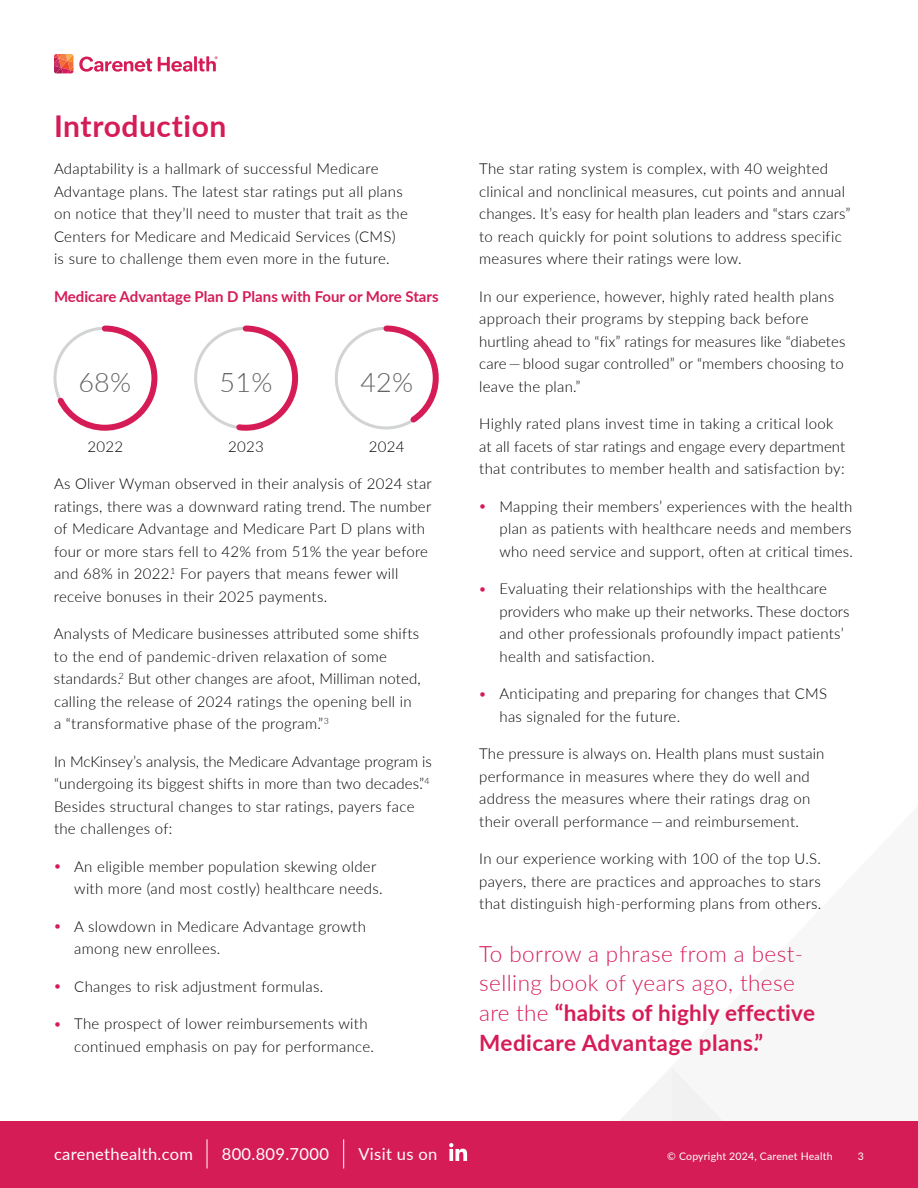
<style>
.page{position:relative;width:918px;height:1188px;background:#fff}
.page>*{position:absolute;margin:0;border:0;box-sizing:border-box;transform-origin:0 0}
.t1{font:700 30px "Lato";letter-spacing:.02em;color:#d51c57}
.t2{font:300 27px "Lato";color:#636466}
.t3{font:300 22.5px/30px "Lato";letter-spacing:.02em;color:#d51c57}
.t4{font:16.5px "Lato";letter-spacing:.02em;color:#fff}
.t5{font:300 15px/22.5px "Lato";letter-spacing:.02em;color:#000}
.t6{font:700 15px "Lato";color:#d51c57}
.t7{font:10.5px "Lato";letter-spacing:.02em;color:#fff}
.s1{font-weight:400;font-size:12px;color:#d51c57}
.s2{font-weight:700}
</style>
<div class="page">
<div style="left:671px;top:1067px;width:52px;height:54px;background:#f3f4f4"></div>
<div style="left:0;top:1121px;width:918px;height:67px;background:#d51c57"></div>
<svg style="left:158px;top:57px;width:34px;height:15px"></svg>
<hr style="left:194px;top:56px;width:3px;height:15px;background:#d51c57">
<svg style="left:198px;top:56px;width:20px;height:15px"></svg>
<svg style="left:79px;top:57px;width:73px;height:15px"></svg>
<svg style="left:54px;top:54px;width:19px;height:19px"></svg>
<hr style="left:207px;top:1139px;width:1px;height:30px;background:#fff">
<hr style="left:343px;top:1139px;width:1px;height:30px;background:#fff">
<svg style="left:449px;top:1143px;width:18px;height:18px"></svg>
<svg style="left:53px;top:325px;width:105px;height:106px"></svg>
<svg style="left:233px;top:325px;width:66px;height:106px"></svg>
<svg style="left:380px;top:325px;width:59px;height:103px"></svg>
<h1 class="t1" style="left:54px;top:103px;width:174px">Introduction</h1>
<p class="t5" style="left:54px;top:157px;width:355px">Adaptability is a hallmark of successful Medicare Advantage plans. The latest star ratings put all plans on notice that they’ll need to muster that trait as the Centers for Medicare and Medicaid Services (CMS) is sure to challenge them even more in the future.</p>
<p class="t5" style="left:479px;top:157px;width:373px">The star rating system is complex, with 40 weighted clinical and nonclinical measures, cut points and annual changes. It’s easy for health plan leaders and “stars czars” to reach quickly for point solutions to address specific measures where their ratings were low.</p>
<p class="t5" style="left:479px;top:284px;width:368px">In our experience, however, highly rated health plans approach their programs by stepping back before hurtling ahead to “fix” ratings for measures like “diabetes care — blood sugar controlled” or “members choosing to leave the plan.”</p>
<p class="t5" style="left:479px;top:412px;width:368px">Highly rated plans invest time in taking a critical look at all facets of star ratings and engage every department that contributes to member health and satisfaction by:</p>
<p class="t5" style="left:500px;top:494px;width:355px;text-align:justify;text-indent:-20px"><span class="s1">•</span> Mapping their members’ experiences with the health plan as patients with healthcare needs and members who need service and support, often at critical times.</p>
<p class="t5" style="left:500px;top:577px;width:352px;text-indent:-20px"><span class="s1">•</span> Evaluating their relationships with the healthcare providers who make up their networks. These doctors and other professionals profoundly impact patients’ health and satisfaction.</p>
<p class="t5" style="left:500px;top:682px;width:329px;text-indent:-20px"><span class="s1">•</span> Anticipating and preparing for changes that CMS has signaled for the future.</p>
<p class="t5" style="left:479px;top:742px;width:347px">The pressure is always on. Health plans must sustain performance in measures where they do well and address the measures where their ratings drag on their overall performance — and reimbursement.</p>
<p class="t5" style="left:479px;top:847px;width:344px;text-align:justify">In our experience working with 100 of the top U.S. payers, there are practices and approaches to stars that distinguish high-performing plans from others.</p>
<h3 class="t3" style="left:479px;top:938px;width:337px">To borrow a phrase from a best&shy;selling book of years ago, these are the <span class="s2">“habits of highly effective<br>Medicare Advantage plans.”</span></h3>
<p class="t6" style="left:54px;top:285px;width:386px">Medicare Advantage Plan D Plans with Four or More Stars</p>
<h2 class="t2" style="left:78px;top:363px;width:54px">68%</h2>
<h2 class="t2" style="left:220px;top:363px;width:54px">51%</h2>
<h2 class="t2" style="left:360px;top:363px;width:54px">42%</h2>
<p class="t5" style="left:88px;top:434px;width:37px">2022</p>
<p class="t5" style="left:228px;top:434px;width:37px">2023</p>
<p class="t5" style="left:369px;top:434px;width:37px">2024</p>
<p class="t5" style="left:54px;top:472px;width:379px">As Oliver Wyman observed in their analysis of 2024 star ratings, there was a downward rating trend. The number of Medicare Advantage and Medicare Part D plans with four or more stars fell to 42% from 51% the year before and 68% in 2022.<sup>1</sup> For payers that means fewer will receive bonuses in their 2025 payments.</p>
<p class="t5" style="left:54px;top:622px;width:368px">Analysts of Medicare businesses attributed some shifts to the end of pandemic-driven relaxation of some standards.<sup>2</sup> But other changes are afoot, Milliman noted, calling the release of 2024 ratings the opening bell in a “transformative phase of the program.”<sup>3</sup></p>
<p class="t5" style="left:54px;top:749px;width:379px">In McKinsey’s analysis, the Medicare Advantage program is “undergoing its biggest shifts in more than two decades.”<sup>4<br></sup>Besides structural changes to star ratings, payers face the challenges of:</p>
<p class="t5" style="left:74px;top:854px;width:310px;text-indent:-20px"><span class="s1">•</span> An eligible member population skewing older with more (and most costly) healthcare needs.</p>
<p class="t5" style="left:74px;top:914px;width:293px;text-indent:-20px"><span class="s1">•</span> A slowdown in Medicare Advantage growth among new enrollees.</p>
<p class="t5" style="left:54px;top:974px;width:271px"><span class="s1">•</span> Changes to risk adjustment formulas.</p>
<p class="t5" style="left:74px;top:1012px;width:301px;text-indent:-20px"><span class="s1">•</span> The prospect of lower reimbursements with continued emphasis on pay for performance.</p>
<p class="t4" style="left:54px;top:1142px;width:141px">carenethealth.com</p>
<p class="t4" style="left:222px;top:1142px;width:109px">800.809.7000</p>
<p class="t4" style="left:358px;top:1142px;width:80px">Visit us on</p>
<p class="t7" style="left:667px;top:1148px;width:167px">© Copyright 2024, Carenet Health</p>
<p class="t7" style="left:858px;top:1148px;width:8px">3</p>
</div>
